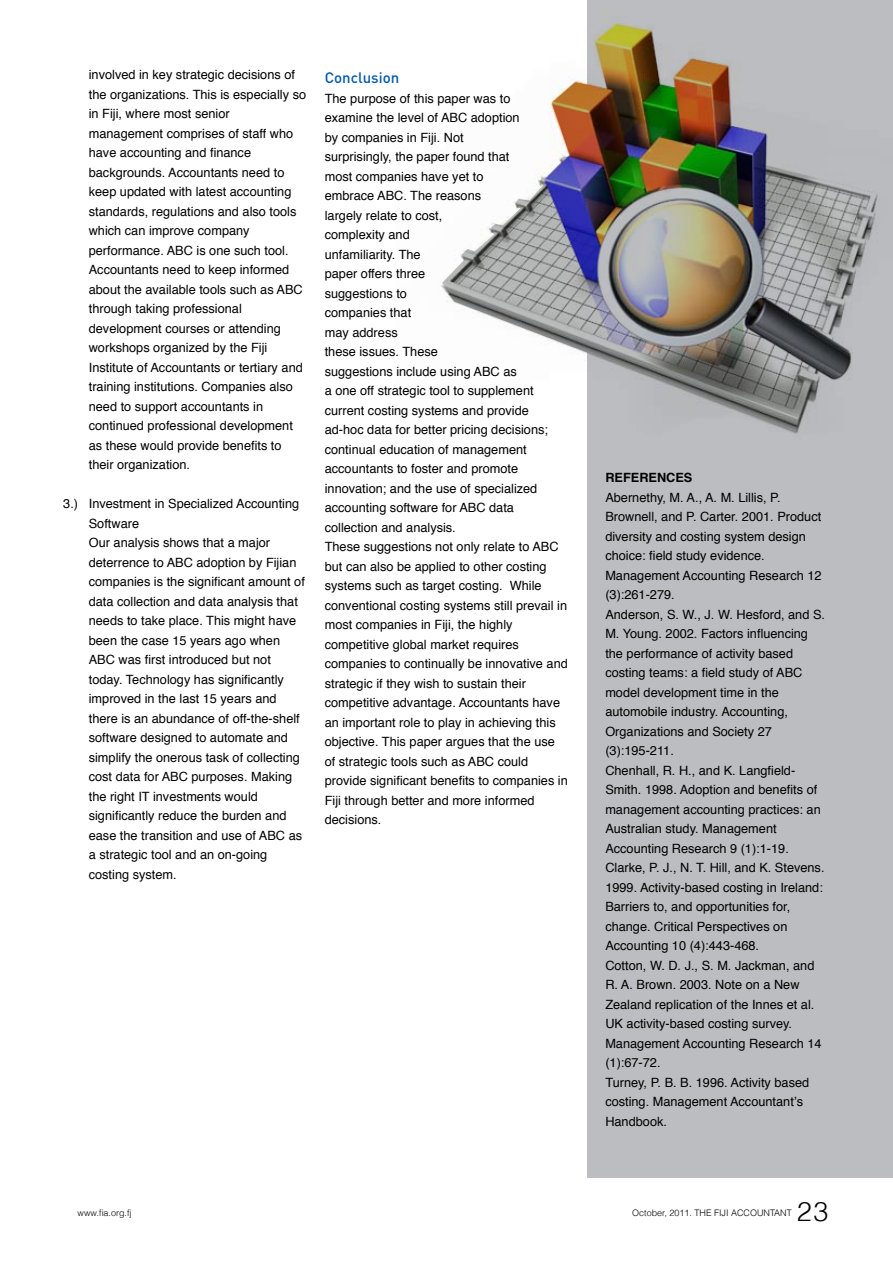
<style>
.page{position:relative;width:893px;height:1263px;background:#fff}
.page>*{position:absolute;margin:0;border:0;box-sizing:border-box;transform-origin:0 0}
.t1{font:300 27px "Helvetica";color:#000}
.t2{font:500 15px "DIN";color:#005bab}
.t3{font:12.75px/19.5px "Helvetica";color:#000}
.t4{font:700 12.75px "Helvetica";color:#000}
.t5{font:300 9px "Helvetica";color:#000}
</style>
<div class="page">
<div style="left:588px;top:0;width:305px;height:1177px;background:#bcbdc0"></div>
<img style="left:441px;top:9px;width:437px;height:432px">
<p class="t3" style="left:89px;top:65px;width:219px">involved in key strategic decisions of the organizations. This is especially so in Fiji, where most senior management comprises of staff who have accounting and finance backgrounds. Accountants need to keep updated with latest accounting standards, regulations and also tools which can improve company performance. ABC is one such tool.<br>Accountants need to keep informed about the available tools such as ABC through taking professional development courses or attending workshops organized by the Fiji Institute of Accountants or tertiary and training institutions. Companies also need to support accountants in continued professional development as these would provide benefits to their organization.</p>
<p class="t3" style="left:89px;top:494px;width:218px;text-indent:-26px">3.) Investment in Specialized Accounting Software<br>Our analysis shows that a major deterrence to ABC adoption by Fijian companies is the significant amount of data collection and data analysis that needs to take place. This might have been the case 15 years ago when ABC was first introduced but not today. Technology has significantly improved in the last 15 years and there is an abundance of off-the-shelf software designed to automate and simplify the onerous task of collecting cost data for ABC purposes. Making the right IT investments would significantly reduce the burden and ease the transition and use of ABC as a strategic tool and an on-going costing system.</p>
<p class="t2" style="left:325px;top:68px;width:76px">Conclusion</p>
<p class="t3" style="left:325px;top:89px;width:245px">The purpose of this paper was to<br>examine the level of ABC adoption<br>by companies in Fiji. Not<br>surprisingly, the paper found that<br>most companies have yet to<br>embrace ABC. The reasons<br>largely relate to cost,<br>complexity and<br>unfamiliarity. The<br>paper offers three<br>suggestions to<br>companies that<br>may address<br>these issues. These<br>suggestions include using ABC as<br>a one off strategic tool to supplement current costing systems and provide ad-hoc data for better pricing decisions; continual education of management accountants to foster and promote innovation; and the use of specialized accounting software for ABC data collection and analysis.<br>These suggestions not only relate to ABC but can also be applied to other costing systems such as target costing. While conventional costing systems still prevail in most companies in Fiji, the highly competitive global market requires companies to continually be innovative and strategic if they wish to sustain their competitive advantage. Accountants have an important role to play in achieving this objective. This paper argues that the use of strategic tools such as ABC could provide significant benefits to companies in<br>Fiji through better and more informed decisions.</p>
<p class="t4" style="left:605px;top:467px;width:89px">REFERENCES</p>
<p class="t3" style="left:605px;top:488px;width:221px">Abernethy, M. A., A. M. Lillis, P.<br>Brownell, and P. Carter. 2001. Product diversity and costing system design choice: field study evidence.<br>Management Accounting Research 12 (3):261-279.<br>Anderson, S. W., J. W. Hesford, and S.<br>M. Young. 2002. Factors influencing the performance of activity based costing teams: a field study of ABC model development time in the automobile industry. Accounting,<br>Organizations and Society 27 (3):195-211.<br>Chenhall, R. H., and K. Langfield-<br>Smith. 1998. Adoption and benefits of management accounting practices: an<br>Australian study. Management<br>Accounting Research 9 (1):1-19.<br>Clarke, P. J., N. T. Hill, and K. Stevens.<br>1999. Activity-based costing in Ireland:<br>Barriers to, and opportunities for, change. Critical Perspectives on<br>Accounting 10 (4):443-468.<br>Cotton, W. D. J., S. M. Jackman, and<br>R. A. Brown. 2003. Note on a New<br>Zealand replication of the Innes et al.<br>UK activity-based costing survey.<br>Management Accounting Research 14 (1):67-72.<br>Turney, P. B. B. 1996. Activity based costing. Management Accountant’s<br>Handbook.</p>
<p class="t5" style="left:78px;top:1207px;width:56px">www.fia.org.fj</p>
<p class="t5" style="left:632px;top:1207px;width:158px">October, 2011. The Fiji Acco untant</p>
<h1 class="t1" style="left:797px;top:1194px;width:33px">23</h1>
</div>
